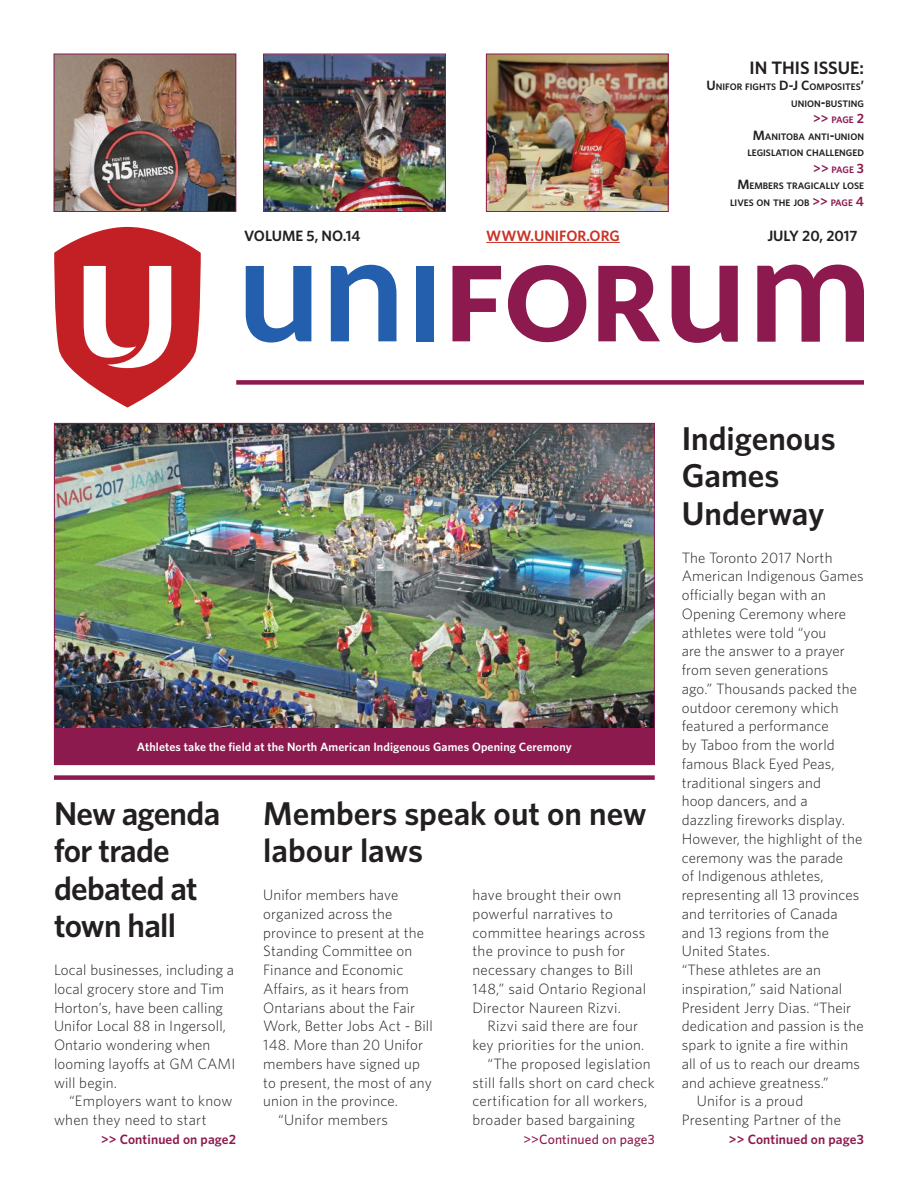
<style>
.page{position:relative;width:918px;height:1188px;background:#fff}
.page>*{position:absolute;margin:0;border:0;box-sizing:border-box;transform-origin:0 0}
.t1{font:600 33px/37.5px "Whitney";color:#231f20}
.t2{font:600 33px/37.5px "Whitney";letter-spacing:-.02em;color:#231f20}
.t3{font:600 18px "Whitney";color:#231f20}
.t4{font:300 15px/18.8px "Whitney";letter-spacing:.01em;color:#231f20}
.t5{font:600 15px "Whitney";color:#231f20}
.t6{font:600 15px "Whitney";color:#ca3327}
.t7{font:600 13.5px "Whitney";letter-spacing:.01em;color:#8c1a4f}
.t8{font:500 13.5px "Whitney";letter-spacing:.01em;color:#8c1a4f}
.t9{font:600 12px "Whitney";letter-spacing:.01em;color:#fff}
.t10{font:600 9.45px/16.5px "Whitney";color:#231f20;text-align:right}
.s1{font-size:13.5px}
.s2{font-size:13.5px;color:#8c1a4f}
.s3{color:#8c1a4f}
</style>
<div class="page">
<img style="left:56px;top:56px;width:178px;height:154px">
<div style="left:54px;top:54px;width:182px;height:158px;border:1px solid #8c1a4f"></div>
<img style="left:265px;top:56px;width:179px;height:154px">
<div style="left:263px;top:54px;width:183px;height:158px;border:1px solid #8c1a4f"></div>
<img style="left:488px;top:56px;width:179px;height:154px">
<div style="left:486px;top:54px;width:183px;height:158px;border:1px solid #8c1a4f"></div>
<svg style="left:54px;top:227px;width:147px;height:181px"></svg>
<svg style="left:246px;top:266px;width:65px;height:77px"></svg>
<svg style="left:331px;top:265px;width:65px;height:76px"></svg>
<svg style="left:452px;top:266px;width:49px;height:75px"></svg>
<svg style="left:508px;top:265px;width:78px;height:77px"></svg>
<svg style="left:598px;top:266px;width:62px;height:75px"></svg>
<div style="left:416px;top:266px;width:17px;height:75px;background:#235fad"></div>
<svg style="left:672px;top:266px;width:66px;height:77px"></svg>
<svg style="left:757px;top:265px;width:107px;height:77px"></svg>
<img style="left:56px;top:425px;width:597px;height:303px">
<hr style="left:486px;top:242px;width:134px;height:1px;background:#ca3327">
<div style="left:54px;top:775px;width:601px;height:5px;background:#8c1a4f"></div>
<div style="left:54px;top:728px;width:601px;height:37px;background:#8c1a4f"></div>
<div style="left:236px;top:380px;width:628px;height:5px;background:#8c1a4f"></div>
<p class="t3" style="left:750px;top:56px;width:116px">IN THIS ISSUE:</p>
<p class="t10" style="left:706px;top:79px;width:159px"><span class="s1">U</span>NIFOR FIGHTS <span class="s1">D-J C</span>OMPOSITES<span class="s1">’<br></span>UNION<span class="s1">-</span>BUSTING<br><span class="s2">&gt;&gt;</span> <span class="s3">PAGE</span> <span class="s2">2<br></span><span class="s1">M</span>ANITOBA ANTI<span class="s1">-</span>UNION<br>LEGISLATION CHALLENGED<br><span class="s2">&gt;&gt;</span> <span class="s3">PAGE</span> <span class="s2">3<br></span><span class="s1">M</span>EMBERS TRAGICALLY LOSE<br>LIVES ON THE JOB <span class="s2">&gt;&gt;</span> <span class="s3">PAGE</span> <span class="s2">4</span></p>
<p class="t5" style="left:244px;top:226px;width:118px">VOLUME 5, NO.14</p>
<p class="t6" style="left:486px;top:226px;width:135px">WWW.UNIFOR.ORG</p>
<p class="t5" style="left:767px;top:226px;width:92px">JULY 20, 2017</p>
<p class="t9" style="left:137px;top:739px;width:436px">Athletes take the field at the North American Indigenous Games Opening Ceremony</p>
<h1 class="t2" style="left:54px;top:794px;width:168px">New agenda for trade debated at town hall</h1>
<p class="t4" style="left:54px;top:960px;width:183px">Local businesses, including a local grocery store and Tim<br>Horton’s, have been calling<br>Unifor Local 88 in Ingersoll,<br>Ontario wondering when looming layoffs at GM CAMI will begin.</p>
<p class="t4" style="left:54px;top:1091px;width:180px;text-indent:15px">“Employers want to know when they need to start</p>
<h1 class="t1" style="left:263px;top:794px;width:385px">Members speak out on new labour laws</h1>
<p class="t4" style="left:263px;top:885px;width:137px">Unifor members have</p>
<p class="t4" style="left:263px;top:904px;width:131px">organized across the</p>
<p class="t4" style="left:263px;top:922px;width:162px">province to present at the</p>
<p class="t4" style="left:263px;top:941px;width:151px">Standing Committee on</p>
<p class="t4" style="left:263px;top:960px;width:142px">Finance and Economic</p>
<p class="t4" style="left:263px;top:979px;width:147px">Affairs, as it hears from</p>
<p class="t4" style="left:263px;top:997px;width:154px">Ontarians about the Fair</p>
<p class="t4" style="left:263px;top:1016px;width:171px">Work, Better Jobs Act - Bill</p>
<p class="t4" style="left:263px;top:1035px;width:161px">148. More than 20 Unifor</p>
<p class="t4" style="left:263px;top:1054px;width:158px">members have signed up</p>
<p class="t4" style="left:263px;top:1072px;width:170px">to present, the most of any</p>
<p class="t4" style="left:263px;top:1091px;width:136px">union in the province.</p>
<p class="t4" style="left:278px;top:1110px;width:111px">“Unifor members</p>
<p class="t4" style="left:472px;top:885px;width:175px">have brought their own powerful narratives to committee hearings across the province to push for necessary changes to Bill<br>148,” said Ontario Regional<br>Director Naureen Rizvi.</p>
<p class="t4" style="left:487px;top:1016px;width:152px">Rizvi said there are four</p>
<p class="t4" style="left:472px;top:1035px;width:173px">key priorities for the union.</p>
<p class="t4" style="left:487px;top:1054px;width:165px">“The proposed legislation</p>
<p class="t4" style="left:472px;top:1072px;width:184px">still falls short on card check</p>
<p class="t4" style="left:472px;top:1091px;width:176px">certification for all workers,</p>
<p class="t4" style="left:472px;top:1110px;width:164px">broader based bargaining</p>
<h1 class="t1" style="left:682px;top:419px;width:156px">Indigenous<br>Games<br>Underway</h1>
<p class="t4" style="left:682px;top:547px;width:152px">The Toronto 2017 North</p>
<p class="t4" style="left:682px;top:566px;width:183px">American Indigenous Games</p>
<p class="t4" style="left:682px;top:585px;width:146px">officially began with an</p>
<p class="t4" style="left:682px;top:604px;width:166px">Opening Ceremony where</p>
<p class="t4" style="left:682px;top:622px;width:146px">athletes were told “you</p>
<p class="t4" style="left:682px;top:641px;width:165px">are the answer to a prayer</p>
<p class="t4" style="left:682px;top:660px;width:148px">from seven generations</p>
<p class="t4" style="left:682px;top:679px;width:177px">ago.” Thousands packed the</p>
<p class="t4" style="left:682px;top:697px;width:158px">outdoor ceremony which</p>
<p class="t4" style="left:682px;top:716px;width:148px">featured a performance</p>
<p class="t4" style="left:682px;top:735px;width:155px">by Taboo from the world</p>
<p class="t4" style="left:682px;top:754px;width:155px">famous Black Eyed Peas,</p>
<p class="t4" style="left:682px;top:772px;width:141px">traditional singers and</p>
<p class="t4" style="left:682px;top:791px;width:127px">hoop dancers, and a</p>
<p class="t4" style="left:682px;top:810px;width:165px">dazzling fireworks display.</p>
<p class="t4" style="left:682px;top:829px;width:182px">However, the highlight of the</p>
<p class="t4" style="left:682px;top:847px;width:163px">ceremony was the parade</p>
<p class="t4" style="left:682px;top:866px;width:144px">of Indigenous athletes,</p>
<p class="t4" style="left:682px;top:885px;width:179px">representing all 13 provinces</p>
<p class="t4" style="left:682px;top:904px;width:158px">and territories of Canada</p>
<p class="t4" style="left:682px;top:922px;width:149px">and 13 regions from the</p>
<p class="t4" style="left:682px;top:941px;width:90px">United States.</p>
<p class="t4" style="left:682px;top:960px;width:141px">“These athletes are an</p>
<p class="t4" style="left:682px;top:979px;width:162px">inspiration,” said National</p>
<p class="t4" style="left:682px;top:997px;width:171px">President Jerry Dias. “Their</p>
<p class="t4" style="left:682px;top:1016px;width:184px">dedication and passion is the</p>
<p class="t4" style="left:682px;top:1035px;width:168px">spark to ignite a fire within</p>
<p class="t4" style="left:682px;top:1054px;width:180px">all of us to reach our dreams</p>
<p class="t4" style="left:682px;top:1072px;width:149px">and achieve greatness.”</p>
<p class="t4" style="left:697px;top:1091px;width:108px">Unifor is a proud</p>
<p class="t4" style="left:682px;top:1110px;width:161px">Presenting Partner of the</p>
<p class="t7" style="left:101px;top:1130px;width:137px">&gt;&gt; Continued on page2</p>
<p class="t8" style="left:523px;top:1130px;width:133px">&gt;&gt;Continued on page3</p>
<p class="t7" style="left:729px;top:1130px;width:137px">&gt;&gt; Continued on page3</p>
</div>
